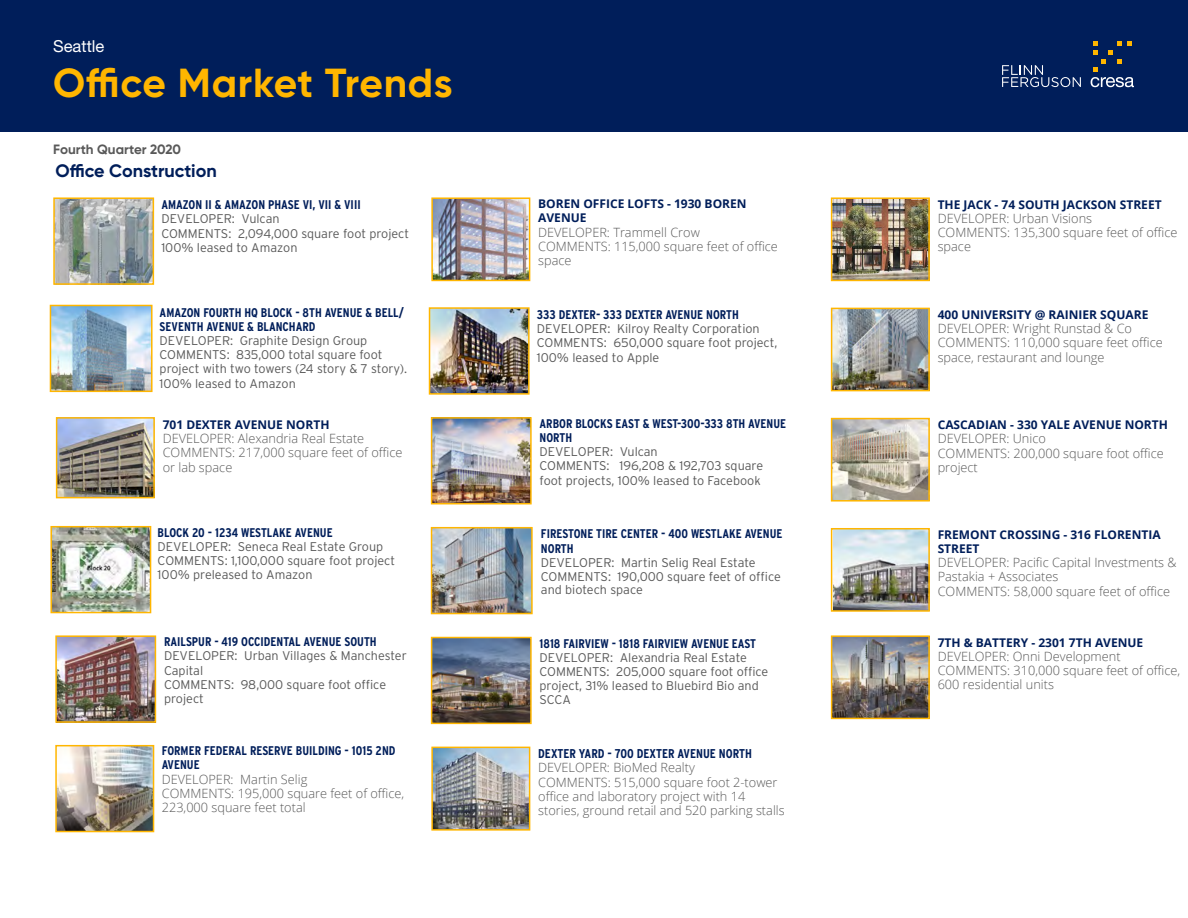
<style>
.page{position:relative;width:1188px;height:918px;background:#fff}
.page>*{position:absolute;margin:0;border:0;box-sizing:border-box;transform-origin:0 0}
.t1{font:700 40.5px "Gilroy";letter-spacing:.02em;color:#ffb600}
.t2{font:700 18px "Gilroy";color:#001e5a}
.t3{font:16.5px "Helvetica Neue LT Std";color:#fff}
.t4{font:700 13.5px "Gilroy";color:#595959}
.t5{font:300 12.75px/14.2px "Open Sans";color:#595959}
.t6{font:700 condensed 12.75px "Interstate";color:#001e5a}
.t7{font:300 12.6px/14.1px "Interstate";color:#595959}
.t8{font:700 condensed 12.6px/14.1px "Interstate";color:#001e5a}
.t9{font:700 12px/14.2px "Open Sans";color:#001e5a}
</style>
<div class="page">
<div style="left:0;top:0;width:1188px;height:131px;background:#001e5a"></div>
<svg style="left:1091px;top:42px;width:43px;height:45px"></svg>
<svg style="left:1002px;top:65px;width:79px;height:22px"></svg>
<img style="left:56px;top:200px;width:95px;height:82px">
<div style="left:53px;top:197px;width:101px;height:88px;border:2px solid #ffb600"></div>
<img style="left:432px;top:310px;width:95px;height:82px">
<div style="left:429px;top:307px;width:101px;height:88px;border:2px solid #ffb600"></div>
<img style="left:53px;top:529px;width:95px;height:81px">
<div style="left:50px;top:526px;width:101px;height:87px;border:2px solid #ffb600"></div>
<img style="left:434px;top:420px;width:95px;height:81px">
<div style="left:431px;top:417px;width:101px;height:87px;border:2px solid #ffb600"></div>
<img style="left:434px;top:530px;width:96px;height:81px">
<div style="left:431px;top:527px;width:102px;height:87px;border:2px solid #ffb600"></div>
<img style="left:53px;top:308px;width:97px;height:81px">
<div style="left:50px;top:305px;width:103px;height:87px;border:2px solid #ffb600"></div>
<img style="left:434px;top:640px;width:95px;height:81px">
<div style="left:431px;top:637px;width:101px;height:87px;border:2px solid #ffb600"></div>
<img style="left:58px;top:638px;width:95px;height:82px">
<div style="left:55px;top:635px;width:101px;height:88px;border:2px solid #ffb600"></div>
<img style="left:834px;top:421px;width:93px;height:78px">
<div style="left:831px;top:418px;width:99px;height:84px;border:2px solid #ffb600"></div>
<img style="left:434px;top:750px;width:93px;height:78px">
<div style="left:431px;top:747px;width:99px;height:84px;border:2px solid #ffb600"></div>
<img style="left:58px;top:748px;width:93px;height:81px">
<div style="left:55px;top:745px;width:99px;height:87px;border:2px solid #ffb600"></div>
<img style="left:434px;top:200px;width:93px;height:78px">
<div style="left:431px;top:197px;width:99px;height:84px;border:2px solid #ffb600"></div>
<img style="left:834px;top:531px;width:93px;height:78px">
<div style="left:831px;top:528px;width:99px;height:84px;border:2px solid #ffb600"></div>
<img style="left:834px;top:200px;width:93px;height:78px">
<div style="left:831px;top:197px;width:99px;height:84px;border:2px solid #ffb600"></div>
<img style="left:834px;top:311px;width:93px;height:77px">
<div style="left:831px;top:308px;width:99px;height:83px;border:2px solid #ffb600"></div>
<img style="left:59px;top:420px;width:93px;height:75px">
<div style="left:56px;top:417px;width:99px;height:81px;border:2px solid #ffb600"></div>
<img style="left:834px;top:638px;width:93px;height:78px">
<div style="left:831px;top:635px;width:99px;height:84px;border:2px solid #ffb600"></div>
<p class="t3" style="left:53px;top:36px;width:53px">Seattle</p>
<h1 class="t1" style="left:53px;top:57px;width:401px">Office Market Trends</h1>
<p class="t4" style="left:53px;top:141px;width:129px">Fourth Quarter 2020</p>
<p class="t2" style="left:56px;top:159px;width:163px">Office Construction</p>
<p class="t8" style="left:161px;top:198px;width:201px">AMAZON II &amp; AMAZON PHASE VI, VII &amp; VIII</p>
<p class="t7" style="left:161px;top:212px;width:120px">DEVELOPER: Vulcan</p>
<p class="t7" style="left:161px;top:226px;width:249px">COMMENTS: 2,094,000 square foot project<br>100% leased to Amazon</p>
<p class="t8" style="left:160px;top:305px;width:246px">AMAZON FOURTH HQ BLOCK - 8TH AVENUE &amp; BELL/<br>SEVENTH AVENUE &amp; BLANCHARD</p>
<p class="t7" style="left:160px;top:333px;width:209px">DEVELOPER: Graphite Design Group</p>
<p class="t7" style="left:160px;top:348px;width:249px">COMMENTS: 835,000 total square foot project with two towers (24 story &amp; 7 story).<br>100% leased to Amazon</p>
<p class="t9" style="left:163px;top:417px;width:168px">701 DEXTER AVENUE NORTH</p>
<p class="t5" style="left:163px;top:431px;width:203px">DEVELOPER: Alexandria Real Estate</p>
<p class="t5" style="left:163px;top:445px;width:241px">COMMENTS: 217,000 square feet of office or lab space</p>
<p class="t8" style="left:158px;top:525px;width:177px">BLOCK 20 - 1234 WESTLAKE AVENUE</p>
<p class="t7" style="left:158px;top:539px;width:227px">DEVELOPER: Seneca Real Estate Group</p>
<p class="t7" style="left:158px;top:554px;width:239px">COMMENTS: 1,100,000 square foot project</p>
<p class="t7" style="left:158px;top:568px;width:156px">100% preleased to Amazon</p>
<p class="t8" style="left:164px;top:635px;width:214px">RAILSPUR - 419 OCCIDENTAL AVENUE SOUTH</p>
<p class="t7" style="left:164px;top:649px;width:244px">DEVELOPER: Urban Villages &amp; Manchester<br>Capital</p>
<p class="t7" style="left:164px;top:677px;width:224px">COMMENTS: 98,000 square foot office project</p>
<p class="t8" style="left:162px;top:743px;width:235px">FORMER FEDERAL RESERVE BUILDING - 1015 2ND<br>AVENUE</p>
<p class="t5" style="left:162px;top:771px;width:147px">DEVELOPER: Martin Selig</p>
<p class="t5" style="left:162px;top:786px;width:244px">COMMENTS: 195,000 square feet of office,<br>223,000 square feet total</p>
<p class="t9" style="left:538px;top:196px;width:210px">BOREN OFFICE LOFTS - 1930 BOREN<br>AVENUE</p>
<p class="t5" style="left:538px;top:225px;width:163px">DEVELOPER: Trammell Crow</p>
<p class="t5" style="left:538px;top:239px;width:241px">COMMENTS: 115,000 square feet of office space</p>
<p class="t8" style="left:537px;top:307px;width:203px">333 DEXTER- 333 DEXTER AVENUE NORTH</p>
<p class="t7" style="left:537px;top:322px;width:224px">DEVELOPER: Kilroy Realty Corporation</p>
<p class="t7" style="left:537px;top:336px;width:242px">COMMENTS: 650,000 square foot project,<br>100% leased to Apple</p>
<p class="t8" style="left:540px;top:416px;width:248px">ARBOR BLOCKS EAST &amp; WEST-300-333 8TH AVENUE<br>NORTH</p>
<p class="t7" style="left:540px;top:445px;width:120px">DEVELOPER: Vulcan</p>
<p class="t7" style="left:540px;top:459px;width:225px">COMMENTS: 196,208 &amp; 192,703 square foot projects, 100% leased to Facebook</p>
<p class="t8" style="left:541px;top:527px;width:243px">FIRESTONE TIRE CENTER - 400 WESTLAKE AVENUE<br>NORTH</p>
<p class="t7" style="left:541px;top:555px;width:216px">DEVELOPER: Martin Selig Real Estate</p>
<p class="t7" style="left:541px;top:570px;width:241px;line-height:13.5px">COMMENTS: 190,000 square feet of office and biotech space</p>
<p class="t8" style="left:540px;top:636px;width:218px">1818 FAIRVIEW - 1818 FAIRVIEW AVENUE EAST</p>
<p class="t7" style="left:540px;top:650px;width:209px">DEVELOPER: Alexandria Real Estate</p>
<p class="t7" style="left:540px;top:664px;width:230px">COMMENTS: 205,000 square foot office project, 31% leased to Bluebird Bio and<br>SCCA</p>
<p class="t6" style="left:538px;top:746px;width:215px">DEXTER YARD - 700 DEXTER AVENUE NORTH</p>
<p class="t5" style="left:538px;top:760px;width:158px">DEVELOPER: BioMed Realty</p>
<p class="t5" style="left:538px;top:775px;width:241px">COMMENTS: 515,000 square foot 2-tower office and laboratory project with 14</p>
<p class="t5" style="left:538px;top:803px;width:248px">stories, ground retail and 520 parking stalls</p>
<p class="t9" style="left:938px;top:197px;width:226px">THE JACK - 74 SOUTH JACKSON STREET</p>
<p class="t5" style="left:938px;top:211px;width:156px">DEVELOPER: Urban Visions</p>
<p class="t5" style="left:938px;top:225px;width:241px">COMMENTS: 135,300 square feet of office space</p>
<p class="t9" style="left:938px;top:307px;width:212px">400 UNIVERSITY @ RAINIER SQUARE</p>
<p class="t5" style="left:938px;top:321px;width:196px">DEVELOPER: Wright Runstad &amp; Co</p>
<p class="t5" style="left:938px;top:335px;width:227px">COMMENTS: 110,000 square feet office space, restaurant and lounge</p>
<p class="t9" style="left:938px;top:417px;width:232px">CASCADIAN - 330 YALE AVENUE NORTH</p>
<p class="t5" style="left:938px;top:431px;width:110px">DEVELOPER: Unico</p>
<p class="t5" style="left:938px;top:445px;width:228px">COMMENTS: 200,000 square foot office project</p>
<p class="t9" style="left:938px;top:527px;width:224px">FREMONT CROSSING - 316 FLORENTIA<br>STREET</p>
<p class="t5" style="left:938px;top:555px;width:240px">DEVELOPER: Pacific Capital Investments &amp;<br>Pastakia + Associates</p>
<p class="t5" style="left:938px;top:584px;width:234px">COMMENTS: 58,000 square feet of office</p>
<p class="t9" style="left:938px;top:635px;width:207px">7TH &amp; BATTERY - 2301 7TH AVENUE</p>
<p class="t5" style="left:938px;top:649px;width:184px">DEVELOPER: Onni Development</p>
<p class="t5" style="left:938px;top:663px;width:244px">COMMENTS: 310,000 square feet of office,<br>600 residential units</p>
</div>
